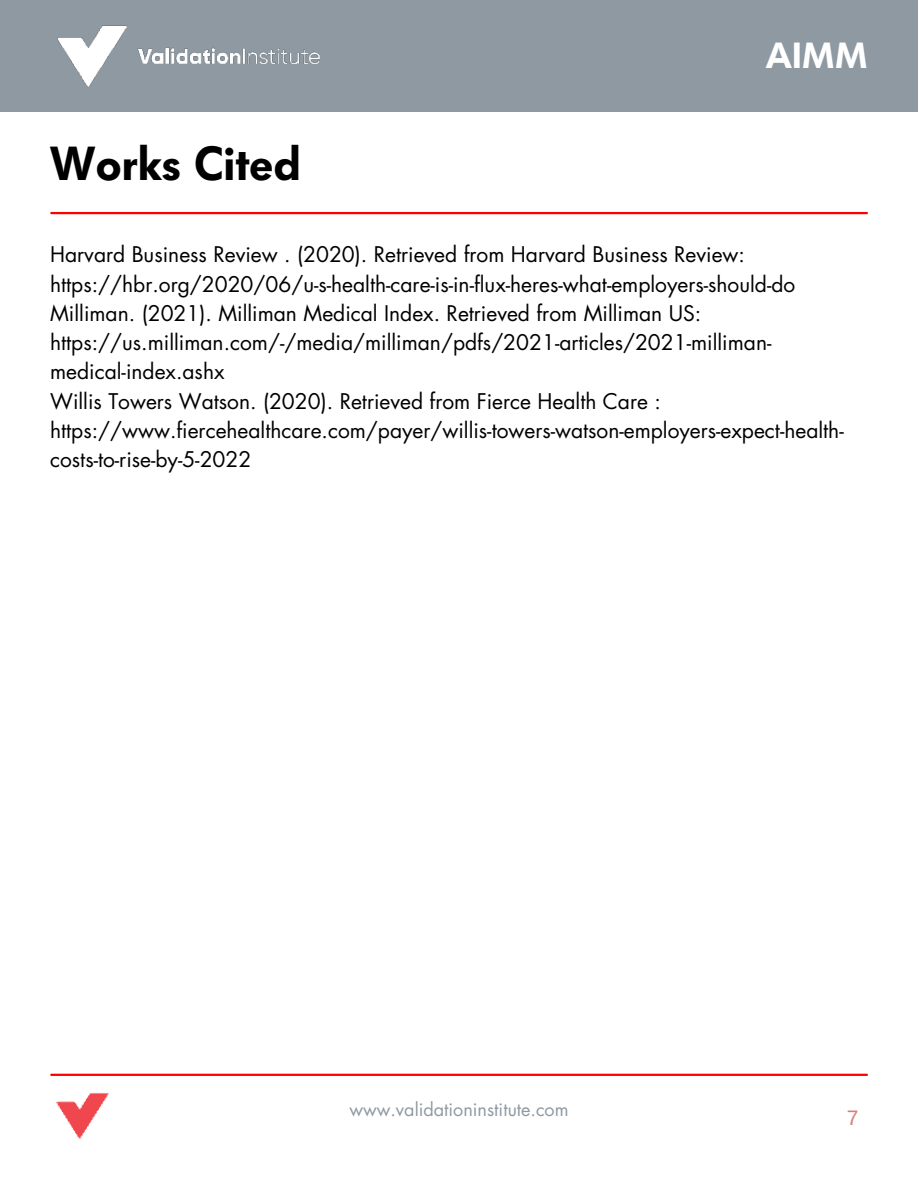
<style>
.page{position:relative;width:918px;height:1188px;background:#fff}
.page>*{position:absolute;margin:0;border:0;box-sizing:border-box;transform-origin:0 0}
.t1{font:600 47.25px "Futura BQ";color:#000}
.t2{font:600 36px "Futura BQ";color:#fff}
.t3{font:21px/29.2px "Futura LT";color:#000}
.t4{font:21px "Arimo";color:#d97f76}
.t5{font:18px "Futura LT";color:#8e99a2}
</style>
<div class="page">
<div style="left:0;top:0;width:918px;height:111px;background:#8e99a2"></div>
<img style="left:57px;top:25px;width:263px;height:62px">
<hr style="left:51px;top:1074px;width:816px;height:2px;background:#f00">
<img style="left:56px;top:1093px;width:53px;height:46px">
<hr style="left:51px;top:212px;width:816px;height:2px;background:#f00">
<h1 class="t1" style="left:50px;top:136px;width:252px">Works Cited</h1>
<h2 class="t2" style="left:766px;top:35px;width:104px">AIMM</h2>
<p class="t3" style="left:50px;top:240px;width:795px">Harvard Business Review . (2020). Retrieved from Harvard Business Review: https://hbr.org/2020/06/u-s-health-care-is-in-flux-heres-what-employers-should-do Milliman. (2021). Milliman Medical Index. Retrieved from Milliman US: https://us.milliman.com/-/media/milliman/pdfs/2021-articles/2021-milliman&shy;medical-index.ashx<br>Willis Towers Watson. (2020). Retrieved from Fierce Health Care : https://www.fiercehealthcare.com/payer/willis-towers-watson-employers-expect-health&shy;costs-to-rise-by-5-2022</p>
<p class="t5" style="left:349px;top:1098px;width:221px">www.validationinstitute.com</p>
<p class="t4" style="left:847px;top:1105px;width:13px">7</p>
</div>
